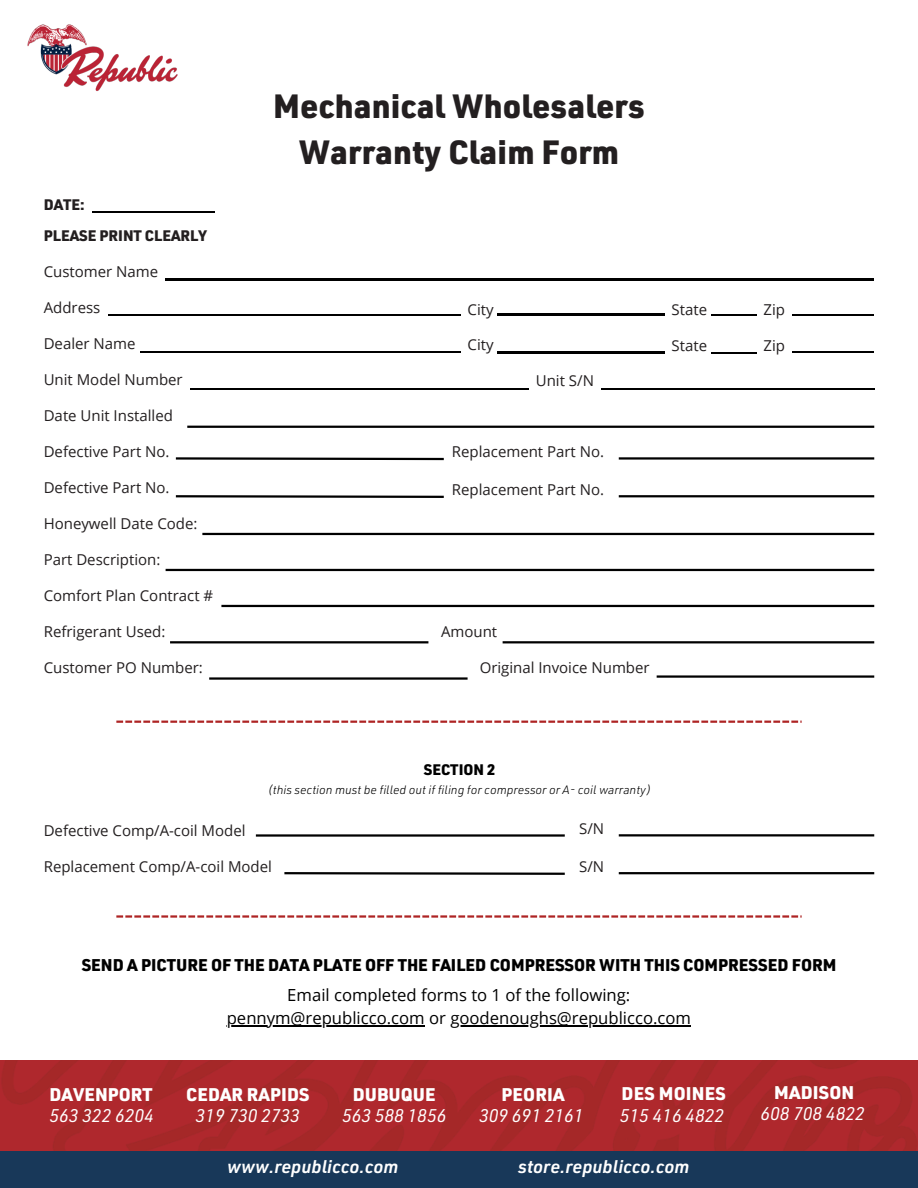
<style>
.page{position:relative;width:918px;height:1188px;background:#fff}
.page>*{position:absolute;margin:0;border:0;box-sizing:border-box;transform-origin:0 0}
.t1{font:900 33px/46.2px "URWDIN";letter-spacing:.005em;color:#231f20;text-align:center}
.t2{font:italic 18px/21.3px "URWDIN";color:#fff;text-align:center}
.t3{font:italic 600 18px "URWDIN";color:#fff}
.t4{font:900 18px/21.3px "URWDIN";letter-spacing:.005em;color:#fff;text-align:center}
.t5{font:16.65px "Open Sans";color:#000}
.t6{font:900 16.65px "URWDIN";color:#000}
.t7{font:15px "Open Sans";color:#231f20}
.t8{font:900 15px "URWDIN";color:#231f20}
.t9{font:900 15px "URWDIN";color:#000}
.t10{font:italic 300 12px "URWDIN";color:#000}
.s1{font-weight:900;font-style:normal}
.s2{font-weight:400;font-style:italic}
</style>
<div class="page">
<img style="left:0;top:1061px;width:918px;height:90px">
<div style="left:0;top:1151px;width:918px;height:37px;background:#183859"></div>
<img style="left:27px;top:24px;width:151px;height:67px">
<hr style="left:108px;top:314px;width:353px;height:2px;background:#000">
<hr style="left:141px;top:352px;width:320px;height:1px;background:#000">
<hr style="left:497px;top:313px;width:168px;height:3px;background:#000">
<hr style="left:497px;top:351px;width:168px;height:2px;background:#000">
<hr style="left:166px;top:279px;width:708px;height:2px;background:#000">
<hr style="left:712px;top:314px;width:45px;height:2px;background:#000">
<hr style="left:712px;top:352px;width:45px;height:2px;background:#000">
<hr style="left:792px;top:314px;width:82px;height:2px;background:#000">
<hr style="left:792px;top:352px;width:82px;height:1px;background:#000">
<hr style="left:92px;top:211px;width:123px;height:2px;background:#000">
<hr style="left:190px;top:388px;width:339px;height:2px;background:#000">
<hr style="left:601px;top:388px;width:273px;height:1px;background:#000">
<hr style="left:187px;top:426px;width:687px;height:2px;background:#000">
<svg style="left:175px;top:457px;width:269px;height:4px"></svg>
<hr style="left:619px;top:457px;width:255px;height:3px;background:#000">
<svg style="left:175px;top:495px;width:269px;height:3px"></svg>
<hr style="left:619px;top:495px;width:255px;height:2px;background:#000">
<hr style="left:202px;top:533px;width:672px;height:2px;background:#000">
<hr style="left:166px;top:569px;width:708px;height:2px;background:#000">
<hr style="left:221px;top:605px;width:653px;height:2px;background:#000">
<hr style="left:170px;top:641px;width:258px;height:2px;background:#000">
<hr style="left:503px;top:641px;width:371px;height:2px;background:#000">
<hr style="left:209px;top:677px;width:259px;height:3px;background:#000">
<hr style="left:657px;top:675px;width:217px;height:3px;background:#000">
<svg style="left:116px;top:721px;width:686px;height:2px"></svg>
<hr style="left:256px;top:834px;width:309px;height:3px;background:#000">
<hr style="left:619px;top:834px;width:255px;height:2px;background:#000">
<svg style="left:284px;top:872px;width:281px;height:3px"></svg>
<hr style="left:619px;top:872px;width:255px;height:2px;background:#000">
<hr style="left:227px;top:1025px;width:198px;height:1px;background:#000">
<hr style="left:450px;top:1025px;width:241px;height:1px;background:#000">
<svg style="left:116px;top:915px;width:686px;height:3px;background:#d08383"></svg>
<p class="t8" style="left:44px;top:199px;width:43px">DATE:</p>
<p class="t8" style="left:44px;top:230px;width:165px">PLEASE PRINT CLEARLY</p>
<p class="t7" style="left:44px;top:261px;width:116px">Customer Name</p>
<p class="t7" style="left:44px;top:297px;width:58px">Address</p>
<p class="t7" style="left:44px;top:333px;width:93px">Dealer Name</p>
<p class="t7" style="left:44px;top:369px;width:141px">Unit Model Number</p>
<p class="t7" style="left:44px;top:405px;width:131px">Date Unit Installed</p>
<p class="t7" style="left:44px;top:441px;width:127px">Defective Part No.</p>
<p class="t7" style="left:44px;top:477px;width:127px">Defective Part No.</p>
<p class="t7" style="left:44px;top:513px;width:155px">Honeywell Date Code:</p>
<p class="t7" style="left:44px;top:549px;width:118px">Part Description:</p>
<p class="t7" style="left:44px;top:585px;width:171px">Comfort Plan Contract #</p>
<p class="t7" style="left:44px;top:621px;width:123px">Refrigerant Used:</p>
<p class="t7" style="left:44px;top:657px;width:161px">Customer PO Number:</p>
<p class="t1" style="left:273px;top:88px;width:373px">Mechanical Wholesalers<br>Warranty Claim Form</p>
<p class="t7" style="left:468px;top:299px;width:28px">City</p>
<p class="t7" style="left:672px;top:299px;width:37px">State</p>
<p class="t7" style="left:672px;top:335px;width:37px">State</p>
<p class="t7" style="left:764px;top:299px;width:23px">Zip</p>
<p class="t7" style="left:468px;top:334px;width:28px">City</p>
<p class="t7" style="left:764px;top:335px;width:23px">Zip</p>
<p class="t7" style="left:536px;top:370px;width:60px">Unit S/N</p>
<p class="t7" style="left:452px;top:441px;width:154px">Replacement Part No.</p>
<p class="t7" style="left:452px;top:479px;width:154px">Replacement Part No.</p>
<p class="t7" style="left:441px;top:621px;width:58px">Amount</p>
<p class="t7" style="left:480px;top:657px;width:172px">Original Invoice Number</p>
<p class="t9" style="left:424px;top:765px;width:73px">SECTION 2</p>
<p class="t10" style="left:268px;top:786px;width:385px">(this section must be filled out if filing for compressor or A- coil warranty)</p>
<p class="t7" style="left:579px;top:818px;width:27px">S/N</p>
<p class="t7" style="left:579px;top:856px;width:27px">S/N</p>
<p class="t7" style="left:44px;top:820px;width:203px">Defective Comp/A-coil Model</p>
<p class="t7" style="left:44px;top:856px;width:230px">Replacement Comp/A-coil Model</p>
<h6 class="t6" style="left:82px;top:960px;width:756px">SEND A PICTURE OF THE DATA PLATE OFF THE FAILED COMPRESSOR WITH THIS COMPRESSED FORM</h6>
<p class="t5" style="left:287px;top:984px;width:345px">Email completed forms to 1 of the following:</p>
<p class="t5" style="left:227px;top:1006px;width:466px">pennym@republicco.com or goodenoughs@republicco.com</p>
<p class="t2" style="left:49px;top:1086px;width:106px;text-align:left"><span class="s1">DAVENPORT<br></span>563 322 6204</p>
<h1 class="t4" style="left:186px;top:1086px;width:125px">CEDAR RAPIDS<br><span class="s2">319 730 2733</span></h1>
<p class="t2" style="left:342px;top:1086px;width:106px"><span class="s1">DUBUQUE<br></span>563 588 1856</p>
<p class="t2" style="left:479px;top:1086px;width:106px"><span class="s1">PEORIA<br></span>309 691 2161</p>
<p class="t2" style="left:620px;top:1086px;width:107px;text-align:left"><span class="s1">DES MOINES<br></span>515 416 4822</p>
<p class="t3" style="left:227px;top:1161px;width:173px">www.republicco.com</p>
<p class="t3" style="left:518px;top:1161px;width:173px">store.republicco.com</p>
<p class="t2" style="left:760px;top:1084px;width:106px"><span class="s1">MADISON<br></span>608 708 4822</p>
</div>
